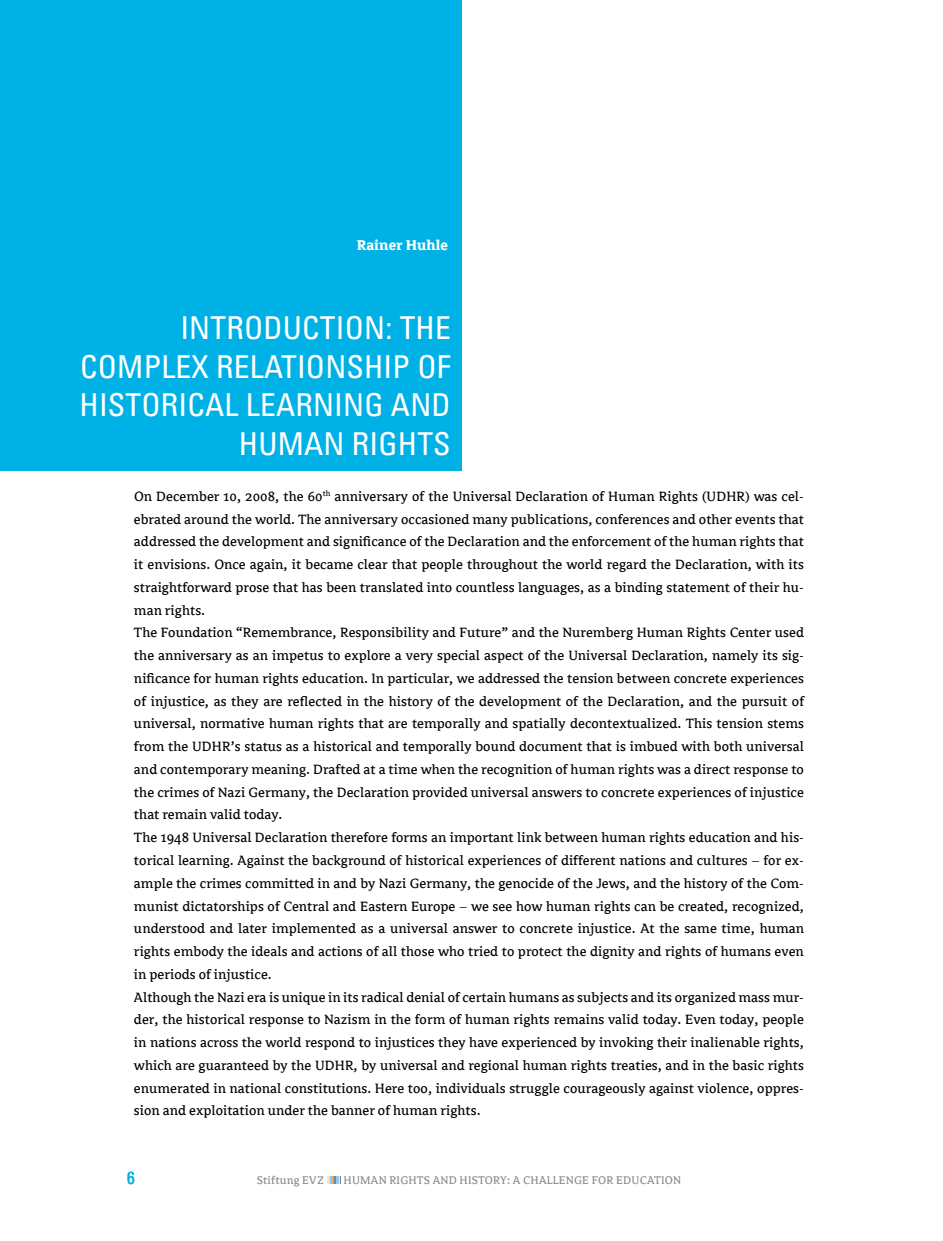
<style>
.page{position:relative;width:943px;height:1241px;background:#fff}
.page>*{position:absolute;margin:0;border:0;box-sizing:border-box;transform-origin:0 0}
.t1{font:condensed 31.5px/38.5px "Univers";letter-spacing:.005em;color:#fff;text-align:right}
.t2{font:condensed 17.5px "Univers";color:#00b1e6}
.t3{font:700 15.75px "Avance";letter-spacing:.005em;color:#fff}
.t4{font:14.88px/22.8px "Avance";letter-spacing:.005em;color:#000}
.t5{font:12.25px "Avance";letter-spacing:.015em;color:#87888a}
</style>
<div class="page">
<div style="left:0;top:0;width:461px;height:470px;background:#00b1e6"></div>
<svg style="left:327px;top:1176px;width:14px;height:7px"></svg>
<p class="t3" style="left:357px;top:237px;width:92px">Rainer Huhle</p>
<h1 class="t1" style="left:80px;top:308px;width:373px">INTRODUCTION: THE<br>COMPLEX RELATI ONSHI P OF<br>HISTORI CAL LEARNI NG AND<br>H UMAN RI GHTS</h1>
<p class="t4" style="left:134px;top:485px;width:671px">On December 10, 2008, the 60<sup>th</sup> anniversary of the Universal Declaration of Human Rights (UDHR) was cel&shy;ebrated around the world. The anniversary occasioned many publications, conferences and other events that addressed the development and significance of the Declaration and the enforcement of the human rights that it envisions. Once again, it became clear that people throughout the world regard the Declaration, with its straightforward prose that has been translated into countless languages, as a binding statement of their hu&shy;man rights.<br>The Foundation “Remembrance, Responsibility and Future” and the Nuremberg Human Rights Center used the anniversary as an impetus to explore a very special aspect of the Universal Declaration, namely its sig&shy;nificance for human rights education. In particular, we addressed the tension between concrete experiences of injustice, as they are reflected in the history of the development of the Declaration, and the pursuit of universal, normative human rights that are temporally and spatially decontextualized. This tension stems from the UDHR’s status as a historical and temporally bound document that is imbued with both universal and contemporary meaning. Drafted at a time when the recognition of human rights was a direct response to the crimes of Nazi Germany, the Declaration provided universal answers to concrete experiences of injustice that remain valid today.<br>The 1948 Universal Declaration therefore forms an important link between human rights education and his&shy;torical learning. Against the background of historical experiences of different nations and cultures – for ex&shy;ample the crimes committed in and by Nazi Germany, the genocide of the Jews, and the history of the Com&shy;munist dictatorships of Central and Eastern Europe – we see how human rights can be created, recognized, understood and later implemented as a universal answer to concrete injustice. At the same time, human rights embody the ideals and actions of all those who tried to protect the dignity and rights of humans even in periods of injustice.<br>Although the Nazi era is unique in its radical denial of certain humans as subjects and its organized mass mur&shy;der, the historical response to Nazism in the form of human rights remains valid today. Even today, people in nations across the world respond to injustices they have experienced by invoking their inalienable rights, which are guaranteed by the UDHR, by universal and regional human rights treaties, and in the basic rights enumerated in national constitutions. Here too, individuals struggle courageously against violence, oppres&shy;sion and exploitation under the banner of human rights.</p>
<p class="t2" style="left:127px;top:1166px;width:9px">6</p>
<p class="t5" style="left:257px;top:1173px;width:69px">Stiftung EVZ</p>
<p class="t5" style="left:343px;top:1173px;width:339px">HUMAN RIGHTS AND HISTORY: A CHALLENGE FOR EDUCATION</p>
</div>
